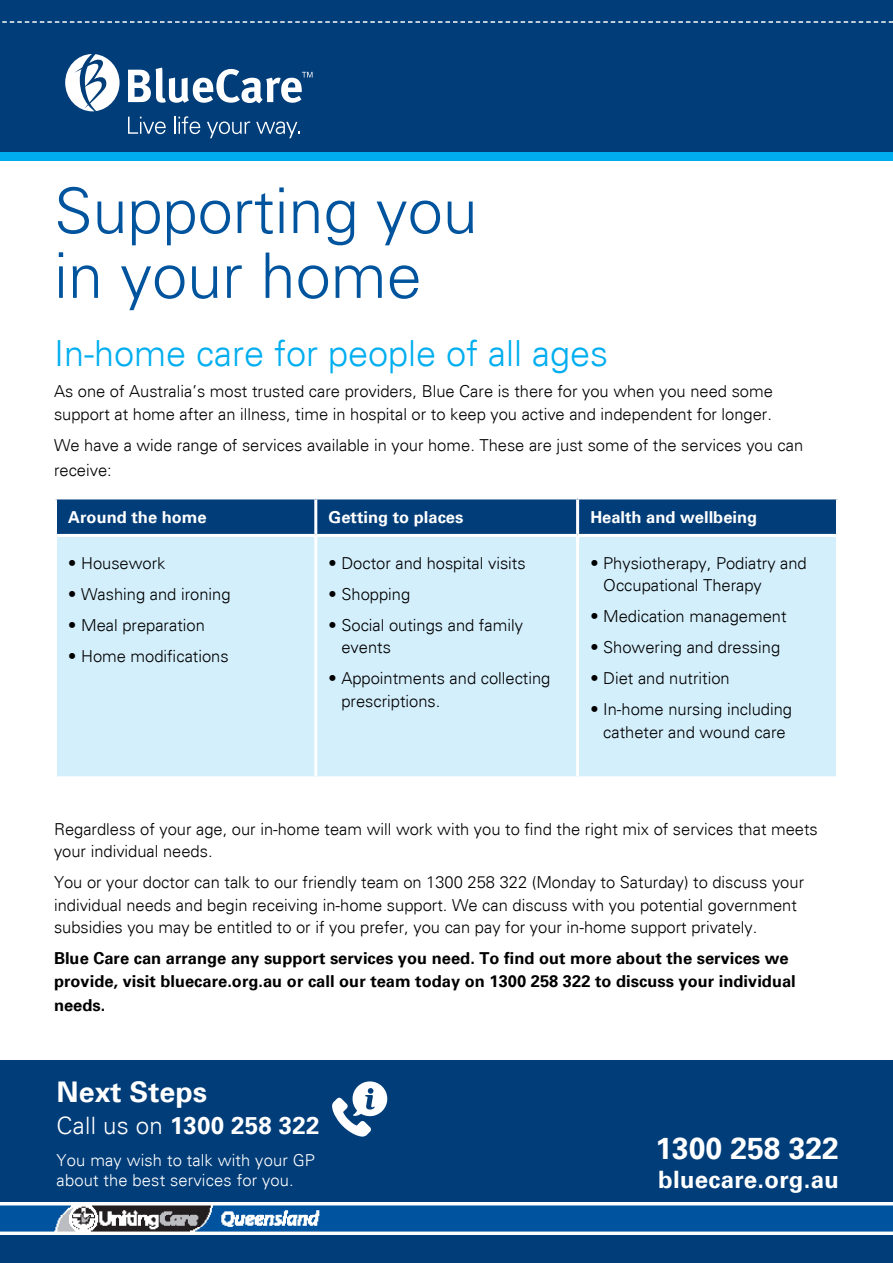
<style>
.page{position:relative;width:893px;height:1263px;background:#fff}
.page>*{position:absolute;margin:0;border:0;box-sizing:border-box;transform-origin:0 0}
.t1{font:300 63px/64.8px "Univers";color:#00549e}
.t2{font:300 36px "Univers";color:#00aeef}
.t3{font:700 30px "Univers";color:#fff}
.t4{font:700 28.5px "Univers";color:#fff}
.t5{font:700 24px "Univers";letter-spacing:.01em;color:#fff}
.t6{font:300 16.5px/22.5px "Univers";color:#000}
.t7{font:700 16.5px/22.5px "Univers";color:#000}
.t8{font:300 16.5px/19.8px "Univers";letter-spacing:.01em;color:#fff}
.t9{font:700 16.5px "Univers";color:#fff}
.s1{font-weight:300}
</style>
<div class="page">
<div style="left:0;top:1061px;width:893px;height:202px;background:#003d79"></div>
<div style="left:0;top:0;width:893px;height:160px;background:#003d79"></div>
<div style="left:0;top:152px;width:893px;height:8px;background:#00aeef"></div>
<svg style="left:2px;top:21px;width:891px;height:2px"></svg>
<img style="left:0;top:1203px;width:893px;height:32px">
<svg style="left:65px;top:54px;width:55px;height:57px"></svg>
<svg style="left:128px;top:68px;width:184px;height:35px"></svg>
<svg style="left:128px;top:117px;width:38px;height:17px"></svg>
<svg style="left:174px;top:116px;width:26px;height:18px"></svg>
<svg style="left:207px;top:121px;width:43px;height:17px"></svg>
<svg style="left:256px;top:121px;width:44px;height:17px"></svg>
<div style="left:57px;top:499px;width:779px;height:35px;background:#003d79"></div>
<div style="left:57px;top:537px;width:779px;height:239px;background:#d4effc"></div>
<hr style="left:314px;top:499px;width:3px;height:35px;background:#fff">
<hr style="left:314px;top:537px;width:3px;height:239px;background:#fff">
<hr style="left:576px;top:499px;width:3px;height:35px;background:#fff">
<hr style="left:576px;top:537px;width:3px;height:239px;background:#fff">
<svg style="left:332px;top:1081px;width:56px;height:56px"></svg>
<h1 class="t1" style="left:54px;top:178px;width:425px">Supporting you in your home</h1>
<h2 class="t2" style="left:54px;top:332px;width:556px">In-home care for people of all ages</h2>
<p class="t6" style="left:54px;top:380px;width:720px">As one of Australia’s most trusted care providers, Blue Care is there for you when you need some support at home after an illness, time in hospital or to keep you active and independent for longer.</p>
<p class="t6" style="left:54px;top:432px;width:751px;line-height:25.5px">We have a wide range of services available in your home. These are just some of the services you can receive:</p>
<p class="t9" style="left:68px;top:507px;width:140px">Around the home</p>
<p class="t9" style="left:329px;top:507px;width:136px">Getting to places</p>
<p class="t9" style="left:590px;top:507px;width:168px">Health and wellbeing</p>
<p class="t6" style="left:68px;top:551px;width:99px">• Housework</p>
<p class="t6" style="left:68px;top:582px;width:164px">• Washing and ironing</p>
<p class="t6" style="left:68px;top:613px;width:138px">• Meal preparation</p>
<p class="t6" style="left:68px;top:644px;width:162px">• Home modifications</p>
<p class="t6" style="left:329px;top:551px;width:199px">• Doctor and hospital visits</p>
<p class="t6" style="left:329px;top:582px;width:83px">• Shopping</p>
<p class="t6" style="left:341px;top:613px;width:183px;text-indent:-13px">• Social outings and family events</p>
<p class="t6" style="left:341px;top:667px;width:211px;text-indent:-13px">• Appointments and collecting prescriptions.</p>
<p class="t6" style="left:603px;top:551px;width:205px;text-indent:-13px">• Physiotherapy, Podiatry and<br>Occupational Therapy</p>
<p class="t6" style="left:590px;top:605px;width:198px">• Medication management</p>
<p class="t6" style="left:590px;top:636px;width:191px">• Showering and dressing</p>
<p class="t6" style="left:590px;top:667px;width:141px">• Diet and nutrition</p>
<p class="t6" style="left:590px;top:698px;width:203px;text-align:center">• In-home nursing including catheter and wound care</p>
<p class="t6" style="left:54px;top:818px;width:765px">Regardless of your age, our in-home team will work with you to find the right mix of services that meets your individual needs.</p>
<p class="t6" style="left:54px;top:871px;width:752px">You or your doctor can talk to our friendly team on 1300 258 322 (Monday to Saturday) to discuss your individual needs and begin receiving in-home support. We can discuss with you potential government subsidies you may be entitled to or if you prefer, you can pay for your in-home support privately.</p>
<p class="t7" style="left:54px;top:948px;width:743px">Blue Care can arrange any support services you need. To find out more about the services we provide, visit bluecare.org.au or call our team today on 1300 258 322 to discuss your individual</p>
<p class="t7" style="left:54px;top:994px;width:53px">needs.</p>
<h3 class="t4" style="left:57px;top:1075px;width:152px">Next Steps</h3>
<h3 class="t5" style="left:57px;top:1112px;width:264px"><span class="s1">Call us on</span> 1300 258 322</h3>
<p class="t8" style="left:57px;top:1150px;width:260px">You may wish to talk with your GP about the best services for you.</p>
<h3 class="t3" style="left:655px;top:1130px;width:185px">1300 258 322</h3>
<h3 class="t5" style="left:658px;top:1165px;width:182px">bluecare.org.au</h3>
</div>
